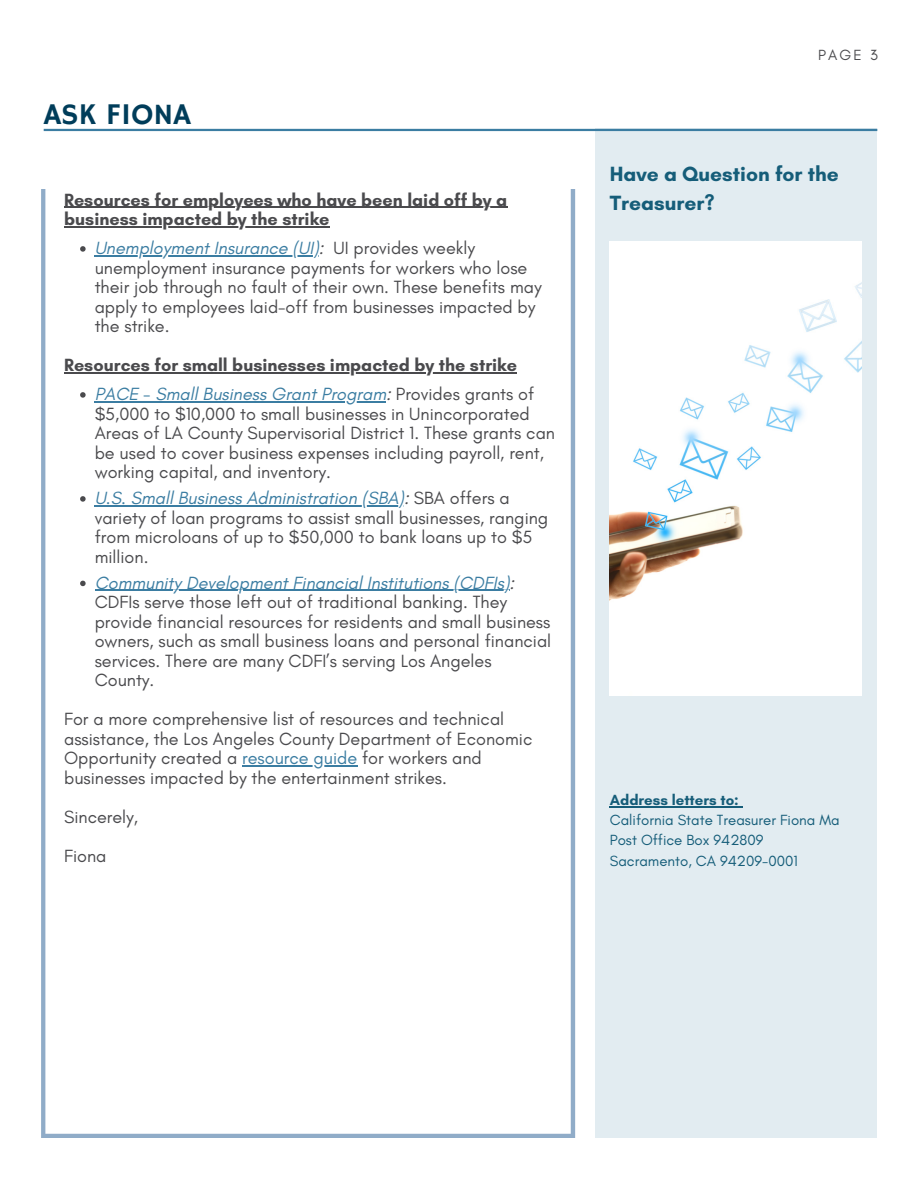
<style>
.page{position:relative;width:918px;height:1188px;background:#fff}
.page>*{position:absolute;margin:0;border:0;box-sizing:border-box;transform-origin:0 0}
.t1{font:30px "Hammersmith One";color:#003d5a}
.t2{font:700 21px/29.2px "Glacial Indifference";color:#155d79}
.t3{font:18px/19.5px "Glacial Indifference";color:#4a4a4d}
.t4{font:700 18px/19.5px "Glacial Indifference";color:#4a4a4d}
.t5{font:15px "Glacial Indifference";color:#155d79}
.t6{font:700 15px "Glacial Indifference";color:#155d79}
.t7{font:15px "Glacial Indifference";color:#4a4a4d}
.s1{font-style:italic;color:#3b7da2}
.s2{font-style:italic}
.s3{color:#3b7da2}
</style>
<div class="page">
<svg style="left:41px;top:189px;width:534px;height:949px"></svg>
<svg style="left:80px;top:246px;width:6px;height:6px"></svg>
<hr style="left:95px;top:255px;width:224px;height:2px;background:#3b7da2">
<svg style="left:80px;top:392px;width:6px;height:6px"></svg>
<hr style="left:95px;top:401px;width:291px;height:2px;background:#3b7da2">
<svg style="left:80px;top:496px;width:6px;height:6px"></svg>
<hr style="left:95px;top:505px;width:309px;height:2px;background:#3b7da2">
<svg style="left:80px;top:581px;width:6px;height:5px"></svg>
<hr style="left:95px;top:590px;width:415px;height:1px;background:#3b7da2">
<hr style="left:64px;top:207px;width:443px;height:1px;background:#4a4a4d">
<hr style="left:64px;top:226px;width:265px;height:2px;background:#4a4a4d">
<hr style="left:64px;top:372px;width:453px;height:2px;background:#4a4a4d">
<hr style="left:242px;top:765px;width:115px;height:2px;background:#3b7da2">
<div style="left:595px;top:129px;width:282px;height:1009px;background:#e2ecf1"></div>
<img style="left:610px;top:242px;width:252px;height:453px">
<hr style="left:610px;top:806px;width:129px;height:1px;background:#155d79">
<hr style="left:44px;top:129px;width:833px;height:2px;background:#3b7da2">
<p class="t1" style="left:44px;top:97px;width:149px">ASK FIONA</p>
<p class="t4" style="left:64px;top:190px;width:445px">Resources for employees who have been laid off by a business impacted by the strike</p>
<p class="t3" style="left:95px;top:238px;width:448px"><span class="s1">Unemployment Insurance (UI)</span><span class="s2">:</span> UI provides weekly unemployment insurance payments for workers who lose their job through no fault of their own. These benefits may apply to employees laid-off from businesses impacted by the strike.</p>
<p class="t4" style="left:64px;top:355px;width:454px">Resources for small businesses impacted by the strike</p>
<p class="t3" style="left:95px;top:384px;width:462px"><span class="s1">PACE - Small Business Grant Program</span><span class="s2">:</span> Provides grants of $5,000 to $10,000 to small businesses in Unincorporated Areas of LA County Supervisorial District 1. These grants can be used to cover business expenses including payroll, rent, working capital, and inventory.</p>
<p class="t3" style="left:95px;top:488px;width:455px"><span class="s1">U.S. Small Business Administration (SBA)</span><span class="s2">:</span> SBA offers a variety of loan programs to assist small businesses, ranging from microloans of up to $50,000 to bank loans up to $5 million.</p>
<p class="t3" style="left:95px;top:573px;width:458px"><span class="s1">Community Development Financial Institutions (CDFIs)</span><span class="s2">:<br></span>CDFIs serve those left out of traditional banking. They provide financial resources for residents and small business owners, such as small business loans and personal financial services. There are many CDFI’s serving Los Angeles County.</p>
<p class="t3" style="left:64px;top:709px;width:470px">For a more comprehensive list of resources and technical assistance, the Los Angeles County Department of Economic Opportunity created a <span class="s3">resource guide</span> for workers and businesses impacted by the entertainment strikes.</p>
<p class="t3" style="left:64px;top:807px;width:75px">Sincerely,</p>
<p class="t3" style="left:64px;top:846px;width:44px">Fiona</p>
<p class="t7" style="left:818px;top:46px;width:61px">PAGE 3</p>
<p class="t2" style="left:610px;top:159px;width:231px">Have a Question for the<br>Treasurer?</p>
<p class="t6" style="left:610px;top:791px;width:131px">Address letters to:</p>
<p class="t5" style="left:610px;top:811px;width:231px">California State Treasurer Fiona Ma</p>
<p class="t5" style="left:610px;top:831px;width:155px">Post Office Box 942809</p>
<p class="t5" style="left:610px;top:851px;width:190px">Sacramento, CA 94209-0001</p>
</div>
